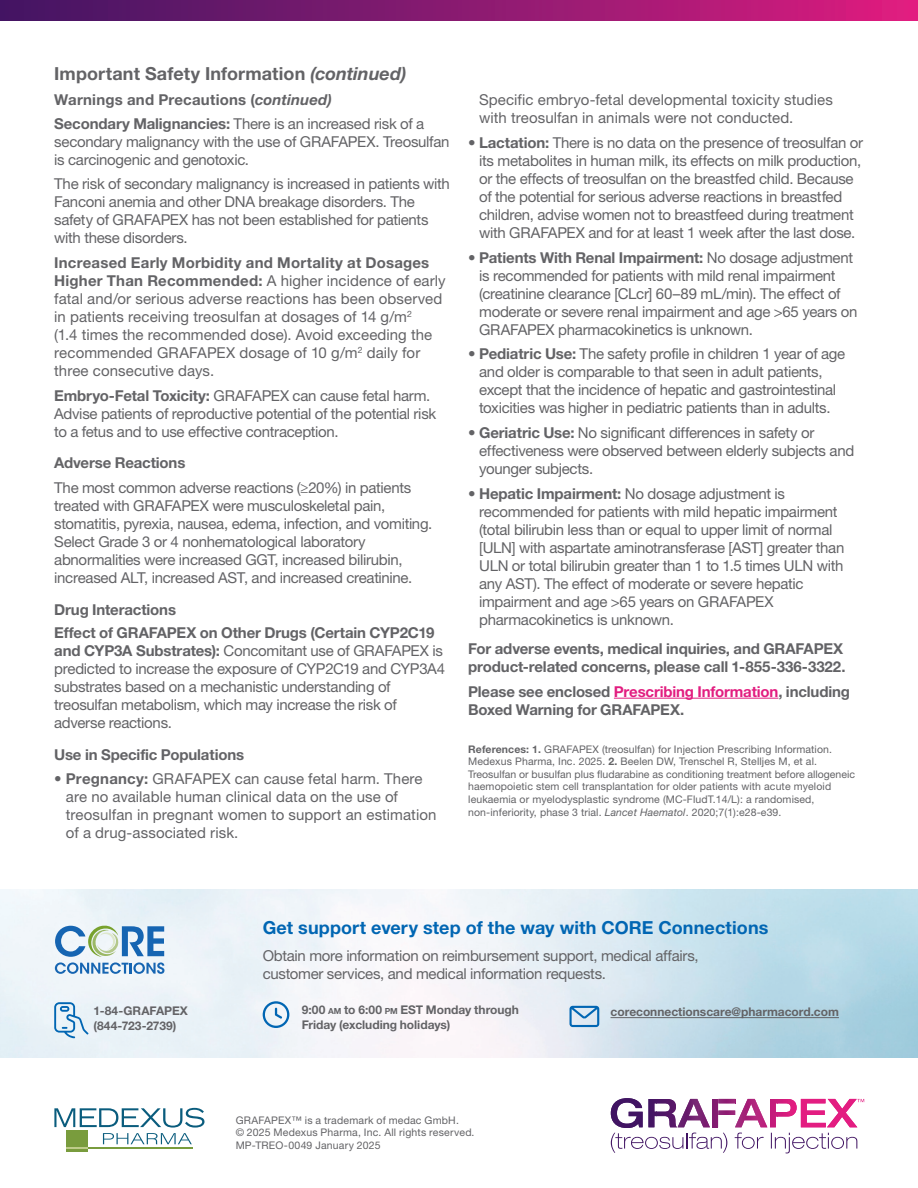
<style>
.page{position:relative;width:918px;height:1188px;background:#fff}
.page>*{position:absolute;margin:0;border:0;box-sizing:border-box;transform-origin:0 0}
.t1{font:700 18px "Helvetica Neue LT Std";letter-spacing:.005em;color:#0166b3}
.t2{font:700 18px "Helvetica Neue LT Std";letter-spacing:.005em;color:#636366}
.t3{font:15px/18px "Helvetica Neue LT Std";letter-spacing:-.02em;color:#636366}
.t4{font:15px/18px "Helvetica Neue LT Std";letter-spacing:.005em;color:#636366}
.t5{font:700 15px/18px "Helvetica Neue LT Std";letter-spacing:-.01em;color:#636366}
.t6{font:700 15px/23.5px "Helvetica Neue LT Std";letter-spacing:.015em;color:#636366}
.t7{font:700 12px/14.4px "Helvetica Neue LT Std";letter-spacing:-.005em;color:#636366}
.t8{font:10.5px/12.6px "Helvetica Neue LT Std";letter-spacing:.01em;color:#636366}
.s1{font-style:italic}
.s2{font-weight:400}
.s3{font-weight:700}
.s4{color:#e21d80}
.s5{font-size:8.4px}
</style>
<div class="page">
<hr style="left:614px;top:698px;width:164px;height:1px;background:#e21d80">
<svg style="left:66px;top:1148px;width:21px;height:4px"></svg>
<svg style="left:54px;top:1108px;width:150px;height:40px"></svg>
<svg style="left:611px;top:1098px;width:253px;height:55px"></svg>
<hr style="left:611px;top:1017px;width:228px;height:1px;background:#636366">
<svg style="left:570px;top:1006px;width:29px;height:21px"></svg>
<svg style="left:263px;top:1001px;width:26px;height:27px"></svg>
<svg style="left:54px;top:1002px;width:35px;height:36px"></svg>
<div style="left:0;top:0;width:918px;height:20px;background:linear-gradient(to right,#3e1663,#db1d7f)"></div>
<svg style="left:55px;top:926px;width:109px;height:48px"></svg>
<p class="t2" style="left:54px;top:63px;width:354px">Important Safety Information <span class="s1">(continued)</span></p>
<p class="t6" style="left:54px;top:88px;width:372px">Warnings and Precautions (<span class="s1">continued)<br></span>Secondary Malignancies: <span class="s2">There is an increased risk of a</span></p>
<p class="t3" style="left:54px;top:132px;width:397px">secondary malignancy with the use of GRAFAPEX. Treosulfan is carcinogenic and genotoxic.</p>
<p class="t3" style="left:54px;top:175px;width:397px">The risk of secondary malignancy is increased in patients with Fanconi anemia and other DNA breakage disorders. The safety of GRAFAPEX has not been established for patients with these disorders.</p>
<p class="t4" style="left:54px;top:254px;width:393px"><span class="s3">Increased Early Morbidity and Mortality at Dosages Higher Than Recommended:</span> A higher incidence of early fatal and/or serious adverse reactions has been observed in patients receiving treosulfan at dosages of 14 g/m<sup>2<br></sup>(1.4 times the recommended dose). Avoid exceeding the recommended GRAFAPEX dosage of 10 g/m<sup>2</sup> daily for three consecutive days.</p>
<p class="t3" style="left:54px;top:386px;width:384px"><span class="s3">Embryo-Fetal Toxicity:</span> GRAFAPEX can cause fetal harm.<br>Advise patients of reproductive potential of the potential risk to a fetus and to use effective contraception.</p>
<p class="t5" style="left:54px;top:454px;width:133px">Adverse Reactions</p>
<p class="t3" style="left:54px;top:479px;width:380px">The most common adverse reactions (≥20%) in patients treated with GRAFAPEX were musculoskeletal pain, stomatitis, pyrexia, nausea, edema, infection, and vomiting.<br>Select Grade 3 or 4 nonhematological laboratory abnormalities were increased GGT, increased bilirubin, increased ALT, increased AST, and increased creatinine.</p>
<p class="t5" style="left:54px;top:597px;width:382px;line-height:23.5px">Drug Interactions<br>Effect of GRAFAPEX on Other Drugs (Certain CYP2C19</p>
<p class="t3" style="left:54px;top:642px;width:392px"><span class="s3">and CYP3A Substrates):</span> Concomitant use of GRAFAPEX is predicted to increase the exposure of CYP2C19 and CYP3A4 substrates based on a mechanistic understanding of treosulfan metabolism, which may increase the risk of adverse reactions.</p>
<p class="t5" style="left:54px;top:745px;width:191px">Use in Specific Populations</p>
<p class="t4" style="left:66px;top:770px;width:372px;text-indent:-12px">• <span class="s3">Pregnancy:</span> GRAFAPEX can cause fetal harm. There are no available human clinical data on the use of treosulfan in pregnant women to support an estimation of a drug-associated risk.</p>
<p class="t4" style="left:479px;top:91px;width:355px">Specific embryo-fetal developmental toxicity studies with treosulfan in animals were not conducted.</p>
<p class="t3" style="left:479px;top:133px;width:386px;text-indent:-11px">• <span class="s3">Lactation:</span> There is no data on the presence of treosulfan or its metabolites in human milk, its effects on milk production, or the effects of treosulfan on the breastfed child. Because of the potential for serious adverse reactions in breastfed children, advise women not to breastfeed during treatment with GRAFAPEX and for at least 1 week after the last dose.</p>
<p class="t3" style="left:479px;top:248px;width:380px;text-indent:-11px"><span class="s3">• Patients With Renal Impairment:</span> No dosage adjustment is recommended for patients with mild renal impairment (creatinine clearance [CLcr] 60–89 mL/min). The effect of moderate or severe renal impairment and age &gt;65 years on GRAFAPEX pharmacokinetics is unknown.</p>
<p class="t3" style="left:479px;top:345px;width:368px;text-indent:-11px">• <span class="s3">Pediatric Use:</span> The safety profile in children 1 year of age and older is comparable to that seen in adult patients, except that the incidence of hepatic and gastrointestinal toxicities was higher in pediatric patients than in adults.</p>
<p class="t3" style="left:479px;top:424px;width:377px;text-indent:-11px">• <span class="s3">Geriatric Use:</span> No significant differences in safety or effectiveness were observed between elderly subjects and younger subjects.</p>
<p class="t3" style="left:479px;top:484px;width:367px;text-indent:-11px">• <span class="s3">Hepatic Impairment:</span> No dosage adjustment is recommended for patients with mild hepatic impairment (total bilirubin less than or equal to upper limit of normal [ULN] with aspartate aminotransferase [AST] greater than ULN or total bilirubin greater than 1 to 1.5 times ULN with any AST). The effect of moderate or severe hepatic impairment and age &gt;65 years on GRAFAPEX pharmacokinetics is unknown.</p>
<p class="t5" style="left:468px;top:639px;width:379px">For adverse events, medical inquiries, and GRAFAPEX product-related concerns, please call 1-855-336-3322.</p>
<p class="t5" style="left:468px;top:682px;width:383px">Please see enclosed <span class="s4">Prescribing Information</span>, including<br>Boxed Warning for GRAFAPEX.</p>
<p class="t8" style="left:468px;top:743px;width:388px"><span class="s3">References: 1.</span> GRAFAPEX (treosulfan) for Injection Prescribing Information.<br>Medexus Pharma, Inc. 2025. <span class="s3">2.</span> Beelen DW, Trenschel R, Stelljes M, et al.<br>Treosulfan or busulfan plus fludarabine as conditioning treatment before allogeneic haemopoietic stem cell transplantation for older patients with acute myeloid leukaemia or myelodysplastic syndrome (MC-FludT.14/L): a randomised, non-inferiority, phase 3 trial. <span class="s1">Lancet Haematol</span>. 2020;7(1):e28-e39.</p>
<p class="t1" style="left:263px;top:917px;width:507px">Get support every step of the way with CORE Connections</p>
<p class="t3" style="left:263px;top:947px;width:438px">Obtain more information on reimbursement support, medical affairs, customer services, and medical information requests.</p>
<p class="t7" style="left:94px;top:1003px;width:96px">1-84-GRAFAPEX (844-723-2739)</p>
<p class="t7" style="left:302px;top:1003px;width:219px">9:00 <span class="s5">AM</span> to 6:00 <span class="s5">PM</span> EST Monday through<br>Friday (excluding holidays)</p>
<p class="t7" style="left:611px;top:1005px;width:230px">coreconnectionscare@pharmacord.com</p>
<p class="t8" style="left:236px;top:1114px;width:240px">GRAFAPEX™ is a trademark of medac GmbH.<br>© 2025 Medexus Pharma, Inc. All rights reserved.<br>MP-TREO-0049 January 2025</p>
</div>
